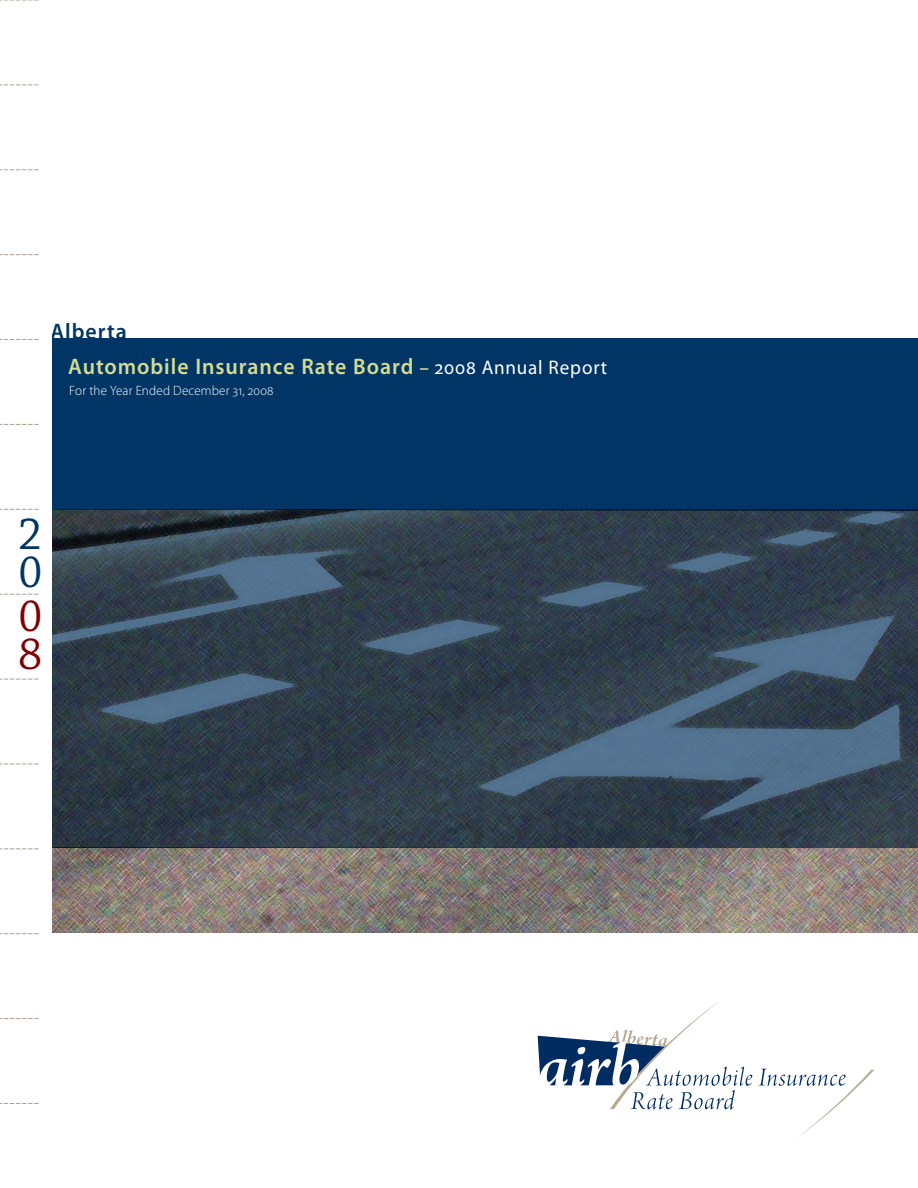
<style>
.page{position:relative;width:918px;height:1188px;background:#fff}
.page>*{position:absolute;margin:0;border:0;box-sizing:border-box;transform-origin:0 0}
.fin_-top_blue_head{font:46.8px "Chaparral Pro";color:#003566}
.fin_-top_blue_head-2{font:46.8px "Chaparral Pro";color:#800101}
.side_main_text{font:600 22.5px "Myriad Pro";letter-spacing:.045em;color:#d5db91}
.side_main_text-2{font:600 22.5px "Myriad Pro";letter-spacing:.045em;color:#003566}
.side_contact_info{font:300 13.5px "Myriad Pro";letter-spacing:.01em;color:#fff}
.s1{font-size:19.65px}
.s2{font-weight:400;font-size:19.65px;color:#fff}
</style>
<div class="page">
<div style="left:0;top:338px;width:918px;height:510px;background:#003566"></div>
<img style="left:52px;top:848px;width:866px;height:85px">
<img style="left:51px;top:510px;width:867px;height:338px">
<svg style="left:758px;top:1069px;width:116px;height:68px"></svg>
<svg style="left:538px;top:1002px;width:214px;height:108px"></svg>
<div style="left:0;top:0;width:51px;height:1188px;background:#fff"></div>
<svg style="left:0;top:594px;width:39px;height:1px"></svg>
<svg style="left:0;top:509px;width:39px;height:1px"></svg>
<svg style="left:0;top:1103px;width:39px;height:1px"></svg>
<svg style="left:0;top:339px;width:39px;height:1px"></svg>
<svg style="left:0;top:1018px;width:39px;height:1px"></svg>
<svg style="left:0;top:254px;width:39px;height:1px"></svg>
<svg style="left:0;top:933px;width:39px;height:1px"></svg>
<svg style="left:0;top:848px;width:39px;height:1px"></svg>
<svg style="left:0;top:169px;width:39px;height:1px"></svg>
<svg style="left:0;top:764px;width:39px;height:1px"></svg>
<svg style="left:0;top:85px;width:39px;height:1px"></svg>
<svg style="left:0;top:679px;width:39px;height:1px"></svg>
<svg style="left:0;top:0;width:39px;height:1px"></svg>
<svg style="left:0;top:424px;width:39px;height:1px"></svg>
<p class="side_main_text-2" style="left:50px;top:317px;width:78px">Alberta</p>
<p class="side_main_text" style="left:68px;top:352px;width:541px">Automobile Insurance Rate Board <span class="s1">–</span> <span class="s2">2008 Annual Report</span></p>
<p class="side_contact_info" style="left:69px;top:382px;width:206px">For the Year Ended December 31, 2008</p>
<p class="fin_-top_blue_head" style="left:18px;top:508px;width:25px">2</p>
<p class="fin_-top_blue_head" style="left:18px;top:546px;width:26px">0</p>
<p class="fin_-top_blue_head-2" style="left:18px;top:591px;width:26px">0</p>
<p class="fin_-top_blue_head-2" style="left:18px;top:628px;width:26px">8</p>
</div>
